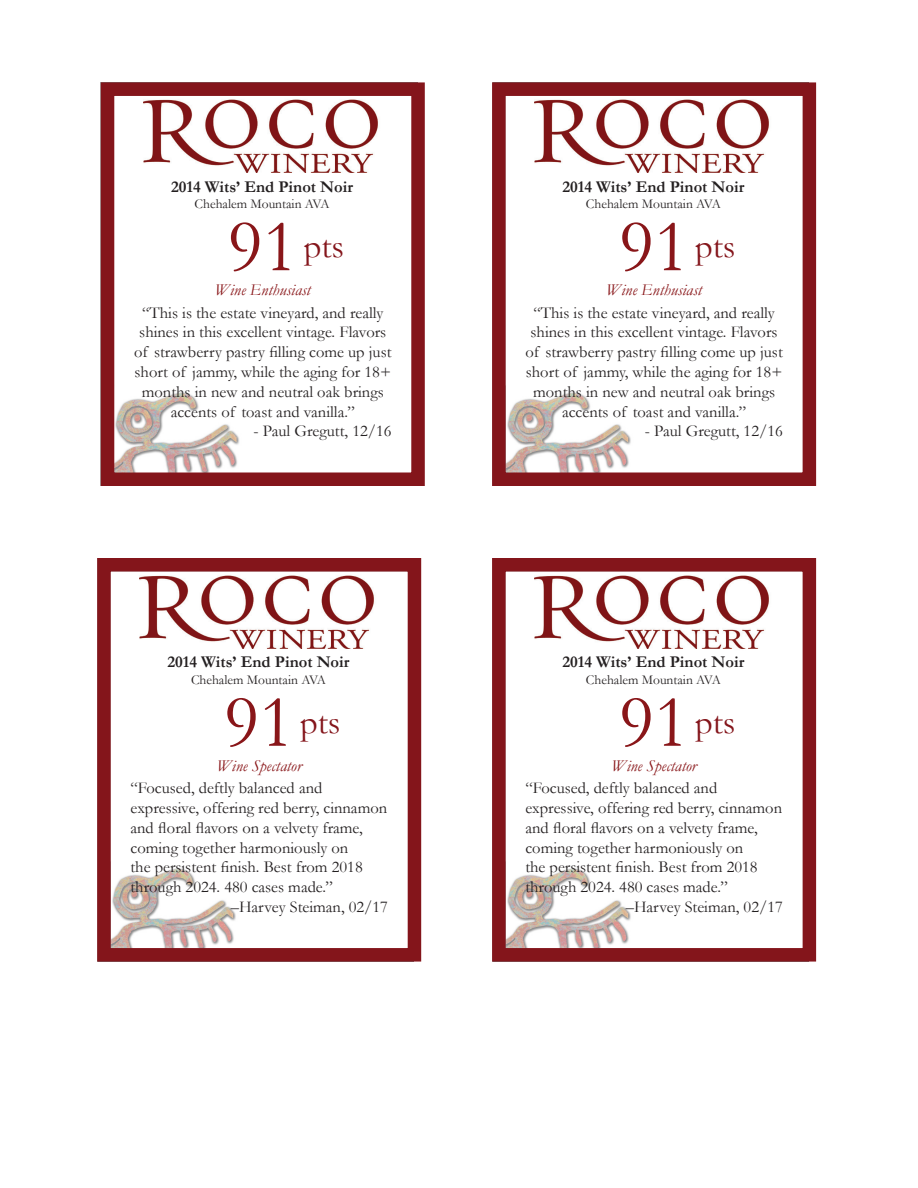
<style>
.page{position:relative;width:918px;height:1188px;background:#fff}
.page>*{position:absolute;margin:0;border:0;box-sizing:border-box;transform-origin:0 0}
.t1{font:75px "Garamond";color:#891619}
.t2{font:34.5px "Garamond";color:#84151b}
.t3{font:16.5px/19.8px "Garamond";color:#231f20;text-align:center}
.t4{font:700 16.5px "Garamond";color:#231f20}
.t5{font:italic 16.5px "Garamond";color:#891619}
.t6{font:13.5px "Garamond";color:#231f20}
</style>
<div class="page">
<img style="left:116px;top:392px;width:123px;height:79px">
<img style="left:143px;top:99px;width:235px;height:74px">
<div style="left:101px;top:82px;width:324px;height:404px;border:14px solid #84151b"></div>
<img style="left:507px;top:392px;width:124px;height:79px">
<img style="left:534px;top:99px;width:235px;height:74px">
<div style="left:492px;top:82px;width:324px;height:404px;border:14px solid #84151b"></div>
<img style="left:112px;top:577px;width:252px;height:370px">
<img style="left:140px;top:575px;width:234px;height:73px">
<div style="left:97px;top:558px;width:324px;height:404px;border:14px solid #84151b"></div>
<img style="left:507px;top:648px;width:252px;height:299px">
<img style="left:534px;top:575px;width:235px;height:73px">
<div style="left:492px;top:558px;width:324px;height:404px;border:14px solid #84151b"></div>
<p class="t4" style="left:171px;top:177px;width:184px">2014 Wits’ End Pinot Noir</p>
<p class="t6" style="left:195px;top:196px;width:136px">Chehalem Mountain AVA</p>
<p class="t1" style="left:228px;top:202px;width:72px">91</p>
<p class="t5" style="left:215px;top:280px;width:97px">Wine Enthusiast</p>
<p class="t2" style="left:304px;top:226px;width:42px">pts</p>
<p class="t3" style="left:142px;top:302px;width:243px">“This is the estate vineyard, and really</p>
<p class="t3" style="left:134px;top:322px;width:259px">shines in this excellent vintage. Flavors of strawberry pastry filling come up just short of jammy, while the aging for 18+ months in new and neutral oak brings accents of toast and vanilla.”</p>
<p class="t3" style="left:254px;top:421px;width:139px">- Paul Gregutt, 12/16</p>
<p class="t4" style="left:167px;top:652px;width:184px">2014 Wits’ End Pinot Noir</p>
<p class="t6" style="left:191px;top:671px;width:136px">Chehalem Mountain AVA</p>
<p class="t1" style="left:224px;top:677px;width:72px">91</p>
<p class="t5" style="left:217px;top:756px;width:86px">Wine Spectator</p>
<p class="t2" style="left:300px;top:701px;width:42px">pts</p>
<p class="t3" style="left:130px;top:778px;width:258px;text-align:left">“Focused, deftly balanced and expressive, offering red berry, cinnamon and floral flavors on a velvety frame, coming together harmoniously on<br>the persistent finish. Best from 2018 through 2024. 480 cases made.”</p>
<p class="t3" style="left:231px;top:897px;width:159px">–Harvey Steiman, 02/17</p>
<p class="t4" style="left:562px;top:177px;width:184px">2014 Wits’ End Pinot Noir</p>
<p class="t6" style="left:586px;top:196px;width:136px">Chehalem Mountain AVA</p>
<p class="t1" style="left:619px;top:202px;width:72px">91</p>
<p class="t5" style="left:606px;top:280px;width:97px">Wine Enthusiast</p>
<p class="t2" style="left:695px;top:226px;width:42px">pts</p>
<p class="t3" style="left:533px;top:302px;width:243px">“This is the estate vineyard, and really</p>
<p class="t3" style="left:525px;top:322px;width:259px">shines in this excellent vintage. Flavors of strawberry pastry filling come up just short of jammy, while the aging for 18+ months in new and neutral oak brings accents of toast and vanilla.”</p>
<p class="t3" style="left:645px;top:421px;width:139px">- Paul Gregutt, 12/16</p>
<p class="t4" style="left:562px;top:652px;width:184px">2014 Wits’ End Pinot Noir</p>
<p class="t6" style="left:586px;top:671px;width:136px">Chehalem Mountain AVA</p>
<p class="t1" style="left:619px;top:677px;width:72px">91</p>
<p class="t5" style="left:612px;top:756px;width:86px">Wine Spectator</p>
<p class="t2" style="left:695px;top:701px;width:42px">pts</p>
<p class="t3" style="left:525px;top:778px;width:258px;text-align:left">“Focused, deftly balanced and expressive, offering red berry, cinnamon and floral flavors on a velvety frame, coming together harmoniously on<br>the persistent finish. Best from 2018 through 2024. 480 cases made.”</p>
<p class="t3" style="left:626px;top:897px;width:159px">–Harvey Steiman, 02/17</p>
</div>
